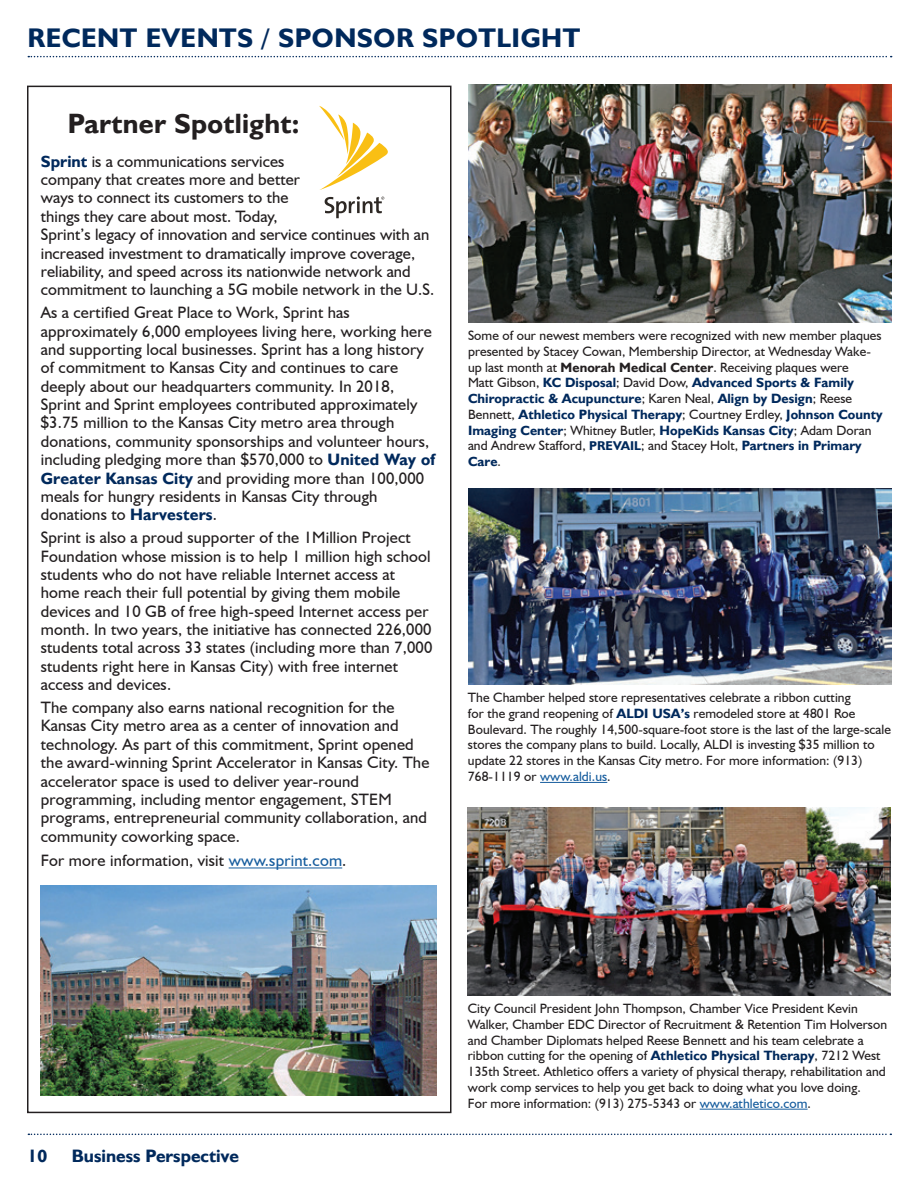
<style>
.page{position:relative;width:918px;height:1188px;background:#fff}
.page>*{position:absolute;margin:0;border:0;box-sizing:border-box;transform-origin:0 0}
.t1{font:700 28.05px "Humanist 521 TL";letter-spacing:.01em;color:#231f20}
.t2{font:700 27px "Humanist 521 TL";letter-spacing:.02em;color:#00295c}
.t3{font:700 18px "Humanist 521 TL";color:#00295c}
.t4{font:16.5px/18.3px "Humanist 521 BT";letter-spacing:.01em;color:#231f20}
.t5{font:13.5px/15.8px "Humanist 521 BT";letter-spacing:.005em;color:#231f20}
.s1{font-family:"Humanist 521 TL";font-weight:700;color:#00295c}
.s2{color:#175d9e}
.s3{font-family:"Humanist 521 TL";font-weight:700}
.s4{font-family:"Humanist 521 TL";font-weight:700;font-size:12.75px;color:#00295c}
</style>
<div class="page">
<svg style="left:28px;top:56px;width:864px;height:1px"></svg>
<svg style="left:28px;top:1134px;width:863px;height:1px"></svg>
<img style="left:468px;top:807px;width:423px;height:189px">
<img style="left:468px;top:489px;width:423px;height:195px">
<hr style="left:700px;top:1109px;width:108px;height:1px;background:#175d9e">
<hr style="left:540px;top:782px;width:67px;height:1px;background:#175d9e">
<hr style="left:229px;top:867px;width:113px;height:1px;background:#175d9e">
<img style="left:41px;top:886px;width:396px;height:210px">
<svg style="left:319px;top:106px;width:69px;height:84px"></svg>
<svg style="left:325px;top:196px;width:59px;height:22px"></svg>
<img style="left:468px;top:84px;width:423px;height:239px">
<p class="t2" style="left:28px;top:21px;width:554px">RECENT EVENTS / SPONSOR SPOTLIGHT</p>
<p class="t1" style="left:68px;top:105px;width:233px">Partner Spotlight:</p>
<p class="t4" style="left:41px;top:152px;width:395px"><span class="s1">Sprint</span> is a communications services<br>company that creates more and better<br>ways to connect its customers to the<br>things they care about most. Today,<br>Sprint’s legacy of innovation and service continues with an increased investment to dramatically improve coverage, reliability, and speed across its nationwide network and commitment to launching a 5G mobile network in the U.S.</p>
<p class="t4" style="left:41px;top:303px;width:396px">As a certified Great Place to Work, Sprint has approximately 6,000 employees living here, working here and supporting local businesses. Sprint has a long history of commitment to Kansas City and continues to care deeply about our headquarters community. In 2018, Sprint and Sprint employees contributed approximately $3.75 million to the Kansas City metro area through donations, community sponsorships and volunteer hours, including pledging more than $570,000 to <span class="s1">United Way of Greater Kansas City</span> and providing more than 100,000 meals for hungry residents in Kansas City through donations to <span class="s1">Harvesters</span>.</p>
<p class="t4" style="left:41px;top:528px;width:393px">Sprint is also a proud supporter of the 1Million Project Foundation whose mission is to help 1 million high school students who do not have reliable Internet access at home reach their full potential by giving them mobile devices and 10 GB of free high-speed Internet access per month. In two years, the initiative has connected 226,000 students total across 33 states (including more than 7,000 students right here in Kansas City) with free internet access and devices.</p>
<p class="t4" style="left:41px;top:698px;width:390px">The company also earns national recognition for the Kansas City metro area as a center of innovation and technology. As part of this commitment, Sprint opened the award-winning Sprint Accelerator in Kansas City. The accelerator space is used to deliver year-round programming, including mentor engagement, STEM programs, entrepreneurial community collaboration, and community coworking space.</p>
<p class="t4" style="left:41px;top:851px;width:307px">For more information, visit <span class="s2">www.sprint.com</span>.</p>
<p class="t5" style="left:468px;top:327px;width:416px">Some of our newest members were recognized with new member plaques presented by Stacey Cowan, Membership Director, at Wednesday Wake&shy;up last month at <span class="s3">Menorah Medical Center</span>. Receiving plaques were<br>Matt Gibson, <span class="s1">KC Disposal</span>; David Dow, <span class="s1">Advanced Sports &amp; Family Chiropractic &amp; Acupuncture</span>; Karen Neal, <span class="s1">Align by Design</span>; Reese Bennett, <span class="s1">Athletico Physical Therapy</span>; Courtney Erdley, <span class="s1">Johnson County Imaging Center</span>; Whitney Butler, <span class="s1">HopeKids Kansas City</span>; Adam Doran and Andrew Stafford, <span class="s4">PREVAIL</span>; and Stacey Holt, <span class="s1">Partners in Primary Care</span>.</p>
<p class="t5" style="left:468px;top:689px;width:425px">The Chamber helped store representatives celebrate a ribbon cutting<br>for the grand reopening of <span class="s1">ALDI USA’s</span> remodeled store at 4801 Roe Boulevard. The roughly 14,500-square-foot store is the last of the large-scale stores the company plans to build. Locally, ALDI is investing $35 million to update 22 stores in the Kansas City metro. For more information: (913)<br>768-1119 or <span class="s2">www.aldi.us</span>.</p>
<p class="t3" style="left:28px;top:1145px;width:21px">10</p>
<p class="t3" style="left:72px;top:1145px;width:169px">Business Perspective</p>
<p class="t5" style="left:468px;top:1000px;width:421px">City Council President John Thompson, Chamber Vice President Kevin Walker, Chamber EDC Director of Recruitment &amp; Retention Tim Holverson and Chamber Diplomats helped Reese Bennett and his team celebrate a ribbon cutting for the opening of <span class="s1">Athletico Physical Therapy</span>, 7212 West 135th Street. Athletico offers a variety of physical therapy, rehabilitation and work comp services to help you get back to doing what you love doing.</p>
<p class="t5" style="left:468px;top:1095px;width:345px">For more information: (913) 275-5343 or <span class="s2">www.athletico.com</span>.</p>
</div>
